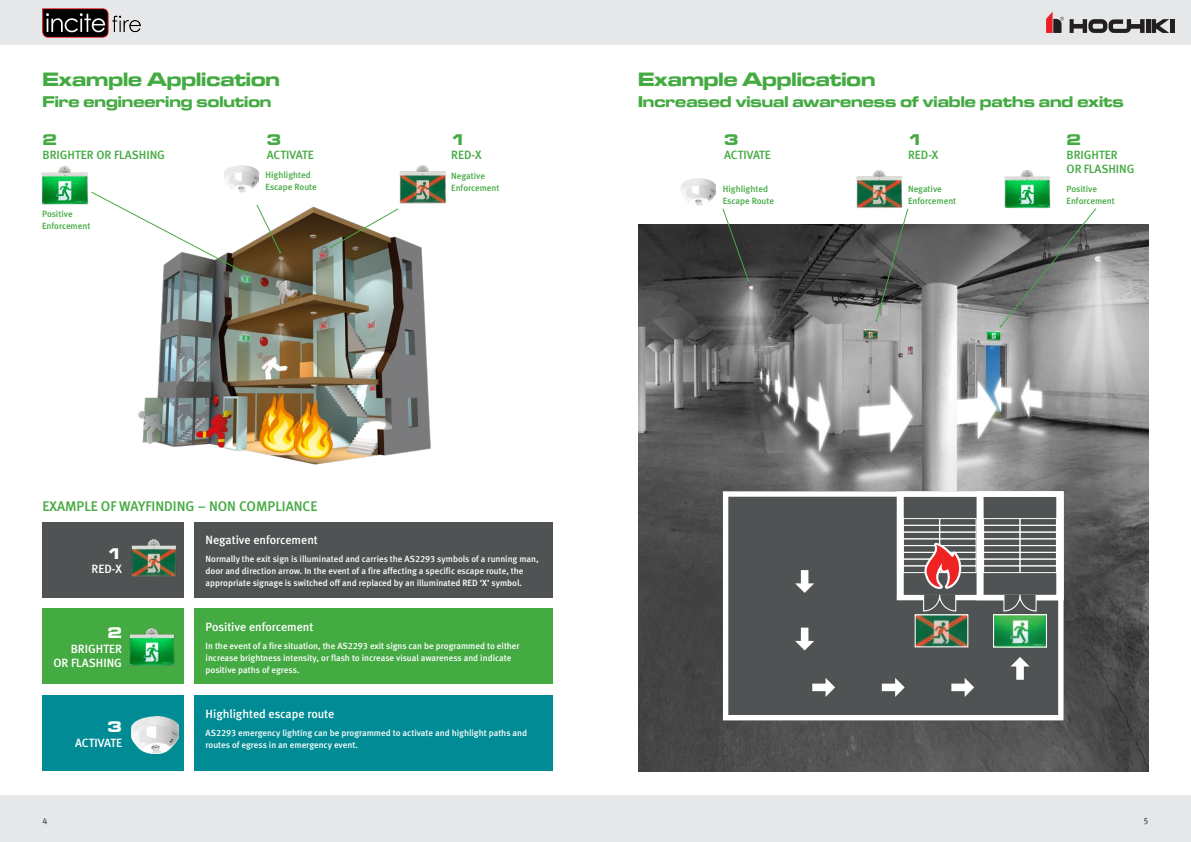
<style>
.page{position:relative;width:1191px;height:842px;background:#fff}
.page>*{position:absolute;margin:0;border:0;box-sizing:border-box;transform-origin:0 0}
.t1{font:20px "Microgramma D Bold Exte";color:#44aa42}
.t2{font:16px "Microgramma D Bold Exte";color:#44aa42}
.t3{font:16px "Microgramma D Bold Exte";color:#fff}
.t4{font:14px "Meta Medium CELF";color:#44aa42}
.t5{font:12px/14.4px "Meta Medium CELF";color:#fff;text-align:right}
.t6{font:12px/14.4px "Meta Medium CELF";color:#44aa42}
.Paragraph{font:9px/12px "Meta Medium CELF";color:#fff}
.Paragraph-2{font:9px/12px "Meta Medium CELF";color:#44aa42}
.t7{font:9px "Meta Medium CELF";color:#505353}
</style>
<div class="page">
<div style="left:0;top:0;width:1191px;height:45px;background:#e6e7e9"></div>
<div style="left:0;top:795px;width:1191px;height:47px;background:#e6e7e9"></div>
<svg style="left:1046px;top:12px;width:98px;height:21px"></svg>
<div style="left:1145px;top:19px;width:5px;height:14px;background:#231f20"></div>
<svg style="left:1151px;top:19px;width:18px;height:14px"></svg>
<hr style="left:1170px;top:19px;width:4px;height:14px;background:#231f20">
<div style="left:43px;top:522px;width:141px;height:75px;background:#505353"></div>
<div style="left:43px;top:609px;width:141px;height:75px;background:#44aa42"></div>
<div style="left:43px;top:695px;width:141px;height:76px;background:#008b95"></div>
<img style="left:41px;top:166px;width:48px;height:39px">
<img style="left:129px;top:628px;width:46px;height:38px">
<img style="left:399px;top:165px;width:47px;height:19px">
<img style="left:138px;top:184px;width:309px;height:281px">
<svg style="left:91px;top:191px;width:155px;height:83px"></svg>
<svg style="left:256px;top:204px;width:25px;height:49px"></svg>
<svg style="left:330px;top:208px;width:69px;height:40px"></svg>
<img style="left:223px;top:165px;width:35px;height:27px">
<img style="left:131px;top:717px;width:47px;height:36px">
<div style="left:194px;top:522px;width:359px;height:75px;background:#505353"></div>
<div style="left:194px;top:609px;width:359px;height:75px;background:#44aa42"></div>
<div style="left:194px;top:695px;width:359px;height:76px;background:#008b95"></div>
<img style="left:131px;top:539px;width:46px;height:38px">
<img style="left:638px;top:224px;width:510px;height:547px">
<svg style="left:723px;top:491px;width:340px;height:229px;background:#5f6161"></svg>
<svg style="left:795px;top:570px;width:19px;height:23px"></svg>
<svg style="left:795px;top:628px;width:19px;height:22px"></svg>
<svg style="left:812px;top:678px;width:23px;height:19px"></svg>
<svg style="left:951px;top:678px;width:23px;height:19px"></svg>
<svg style="left:882px;top:678px;width:22px;height:19px"></svg>
<svg style="left:1010px;top:657px;width:19px;height:23px"></svg>
<svg style="left:896px;top:491px;width:167px;height:156px"></svg>
<img style="left:856px;top:170px;width:53px;height:39px">
<svg style="left:722px;top:208px;width:27px;height:73px"></svg>
<svg style="left:875px;top:208px;width:33px;height:114px;background:#747774"></svg>
<svg style="left:999px;top:208px;width:97px;height:120px;background:#888988"></svg>
<img style="left:681px;top:179px;width:34px;height:27px">
<img style="left:1000px;top:170px;width:58px;height:39px">
<img style="left:43px;top:8px;width:97px;height:29px">
<h1 class="t1" style="left:43px;top:66px;width:239px">Example Application</h1>
<h2 class="t2" style="left:43px;top:90px;width:230px">Fire engineering solution</h2>
<h2 class="t2" style="left:43px;top:128px;width:16px">2</h2>
<h4 class="t6" style="left:43px;top:148px;width:124px">BRIGHTER OR FLASHING</h4>
<h2 class="t2" style="left:267px;top:128px;width:16px">3</h2>
<h4 class="t6" style="left:267px;top:148px;width:48px">ACTIVATE</h4>
<h2 class="t2" style="left:451px;top:128px;width:16px">1</h2>
<h4 class="t6" style="left:451px;top:148px;width:32px">RED-X</h4>
<p class="Paragraph-2" style="left:42px;top:208px;width:50px">Positive<br>Enforcement</p>
<p class="Paragraph-2" style="left:265px;top:169px;width:53px">Highlighted<br>Escape Route</p>
<p class="Paragraph-2" style="left:451px;top:170px;width:50px">Negative<br>Enforcement</p>
<h1 class="t1" style="left:638px;top:66px;width:239px">Example Application</h1>
<h2 class="t2" style="left:638px;top:90px;width:487px">Increased visual awareness of viable paths and exits</h2>
<h2 class="t2" style="left:724px;top:128px;width:16px">3</h2>
<h4 class="t6" style="left:724px;top:148px;width:48px">ACTIVATE</h4>
<h2 class="t2" style="left:908px;top:128px;width:16px">1</h2>
<h4 class="t6" style="left:908px;top:148px;width:32px">RED-X</h4>
<h2 class="t2" style="left:1066px;top:128px;width:16px">2</h2>
<h4 class="t6" style="left:1066px;top:148px;width:69px">BRIGHTER<br>OR FLASHING</h4>
<p class="Paragraph-2" style="left:723px;top:183px;width:53px">Highlighted<br>Escape Route</p>
<p class="Paragraph-2" style="left:908px;top:183px;width:50px">Negative<br>Enforcement</p>
<p class="Paragraph-2" style="left:1066px;top:183px;width:50px">Positive<br>Enforcement</p>
<h3 class="t4" style="left:43px;top:497px;width:276px">EXAMPLE OF WAYFINDING – NON COMPLIANCE</h3>
<h4 class="t5" style="left:206px;top:533px;width:114px">Negative enforcement</h4>
<p class="Paragraph" style="left:206px;top:553px;width:334px">Normally the exit sign is illuminated and carries the AS2293 symbols of a running man, door and direction arrow. In the event of a fire affecting a specific escape route, the appropriate signage is switched off and replaced by an illuminated RED ‘X’ symbol.</p>
<h4 class="t5" style="left:206px;top:620px;width:109px">Positive enforcement</h4>
<p class="Paragraph" style="left:206px;top:640px;width:315px">In the event of a fire situation, the AS2293 exit signs can be programmed to either increase brightness intensity, or flash to increase visual awareness and indicate positive paths of egress.</p>
<h4 class="t5" style="left:206px;top:707px;width:130px">Highlighted escape route</h4>
<p class="Paragraph" style="left:206px;top:727px;width:323px">AS2293 emergency lighting can be programmed to activate and highlight paths and routes of egress in an emergency event.</p>
<h2 class="t3" style="left:107px;top:542px;width:16px">1</h2>
<h4 class="t5" style="left:92px;top:562px;width:32px">RED-X</h4>
<h2 class="t3" style="left:107px;top:622px;width:16px">2</h2>
<h4 class="t5" style="left:53px;top:641px;width:70px">BRIGHTER<br>OR FLASHING</h4>
<h2 class="t3" style="left:107px;top:716px;width:16px">3</h2>
<h4 class="t5" style="left:75px;top:735px;width:48px">ACTIVATE</h4>
<p class="t7" style="left:43px;top:815px;width:7px">4</p>
<p class="t7" style="left:1143px;top:815px;width:7px">5</p>
</div>
